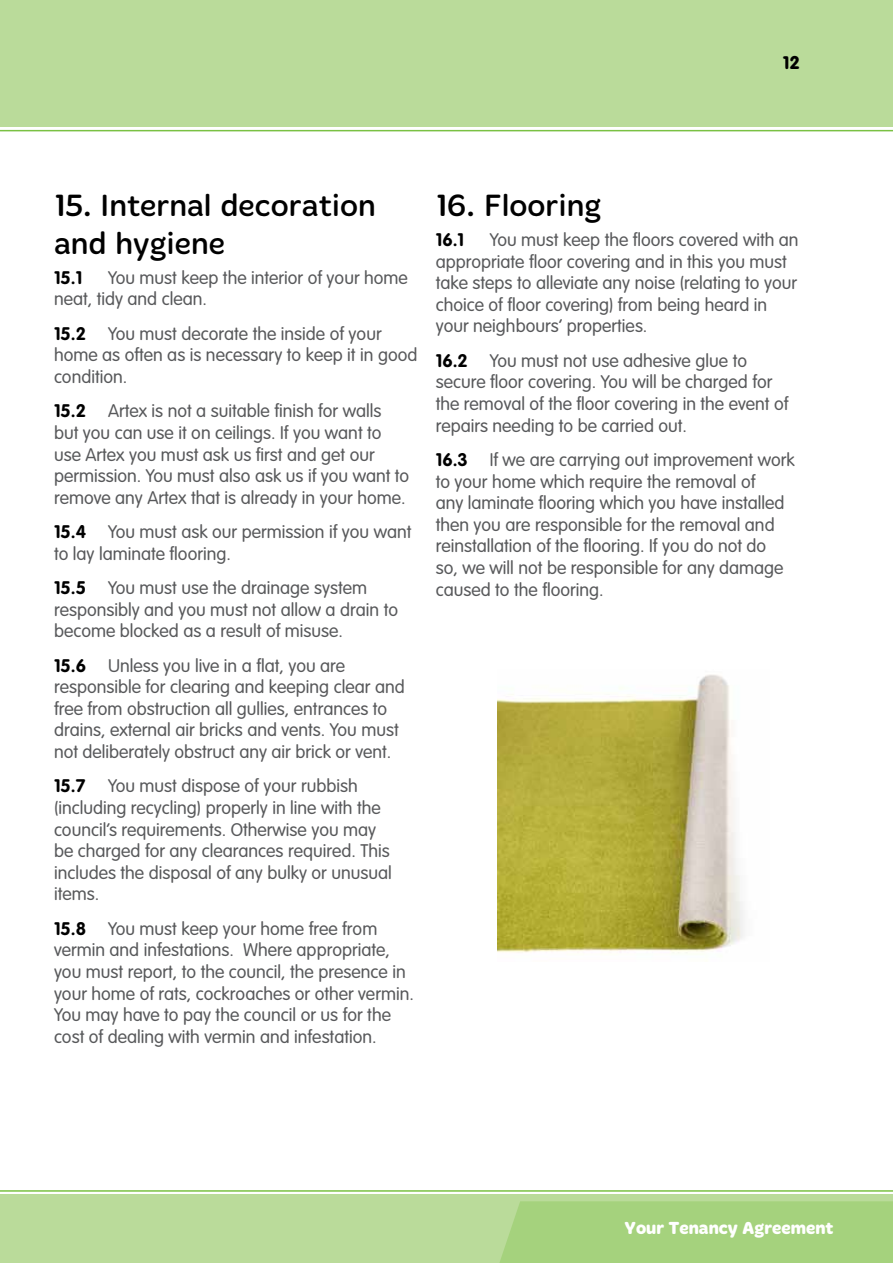
<style>
.page{position:relative;width:893px;height:1263px;background:#fff}
.page>*{position:absolute;margin:0;border:0;box-sizing:border-box;transform-origin:0 0}
.t1{font:31.5px/37.8px "Merge";color:#000}
.t2{font:300 18px/21.6px "VAG Rounded";color:#58595b}
.t3{font:700 18px "Merge";color:#fff}
.t4{font:700 18px "VAG Rounded";color:#000}
.t5{font:18px "VAG Rounded BT";color:#000}
.s1{font-weight:700;color:#000}
</style>
<div class="page">
<hr style="left:0;top:130px;width:893px;height:1px;background:#7ac143">
<div style="left:0;top:0;width:893px;height:127px;background:#badb9a"></div>
<hr style="left:0;top:1190px;width:893px;height:2px;background:#7ac143">
<div style="left:0;top:1195px;width:893px;height:68px;background:#badb9a"></div>
<div style="left:499px;top:1201px;width:394px;height:62px;background:#a5d27d"></div>
<img style="left:497px;top:674px;width:247px;height:279px">
<p class="t5" style="left:783px;top:51px;width:17px">12</p>
<h1 class="t1" style="left:54px;top:187px;width:323px">15. Internal decoration and hygiene</h1>
<p class="t4" style="left:54px;top:267px;width:30px">15.1</p>
<p class="t2" style="left:54px;top:267px;width:355px;text-indent:54px">You must keep the interior of your home neat, tidy and clean.</p>
<p class="t2" style="left:54px;top:323px;width:365px"><span class="s1">15.2</span> You must decorate the inside of your home as often as is necessary to keep it in good condition.</p>
<p class="t2" style="left:54px;top:400px;width:357px"><span class="s1">15.2</span> Artex is not a suitable finish for walls but you can use it on ceilings. If you want to use Artex you must ask us first and get our permission. You must also ask us if you want to remove any Artex that is already in your home.</p>
<p class="t2" style="left:54px;top:521px;width:359px"><span class="s1">15.4</span> You must ask our permission if you want to lay laminate flooring.</p>
<p class="t2" style="left:54px;top:577px;width:346px"><span class="s1">15.5</span> You must use the drainage system responsibly and you must not allow a drain to become blocked as a result of misuse.</p>
<p class="t2" style="left:54px;top:654px;width:352px"><span class="s1">15.6</span> Unless you live in a flat, you are responsible for clearing and keeping clear and free from obstruction all gullies, entrances to drains, external air bricks and vents. You must not deliberately obstruct any air brick or vent.</p>
<p class="t4" style="left:54px;top:775px;width:33px">15.7</p>
<p class="t2" style="left:54px;top:775px;width:339px;text-indent:54px">You must dispose of your rubbish (including recycling) properly in line with the council’s requirements. Otherwise you may be charged for any clearances required. This includes the disposal of any bulky or unusual items.</p>
<p class="t2" style="left:54px;top:917px;width:361px"><span class="s1">15.8</span> You must keep your home free from vermin and infestations. Where appropriate, you must report, to the council, the presence in your home of rats, cockroaches or other vermin.<br>You may have to pay the council or us for the cost of dealing with vermin and infestation.</p>
<h1 class="t1" style="left:436px;top:187px;width:167px">16. Flooring</h1>
<p class="t4" style="left:436px;top:229px;width:30px">16.1</p>
<p class="t2" style="left:436px;top:229px;width:364px;text-indent:54px">You must keep the floors covered with an appropriate floor covering and in this you must take steps to alleviate any noise (relating to your choice of floor covering) from being heard in your neighbours’ properties.</p>
<p class="t2" style="left:436px;top:350px;width:354px"><span class="s1">16.2</span> You must not use adhesive glue to secure floor covering. You will be charged for the removal of the floor covering in the event of repairs needing to be carried out.</p>
<p class="t2" style="left:436px;top:449px;width:361px"><span class="s1">16.3</span> If we are carrying out improvement work to your home which require the removal of<br>any laminate flooring which you have installed then you are responsible for the removal and reinstallation of the flooring. If you do not do<br>so, we will not be responsible for any damage caused to the flooring.</p>
<p class="t3" style="left:624px;top:1217px;width:210px">Your Tenancy Agreement</p>
</div>
